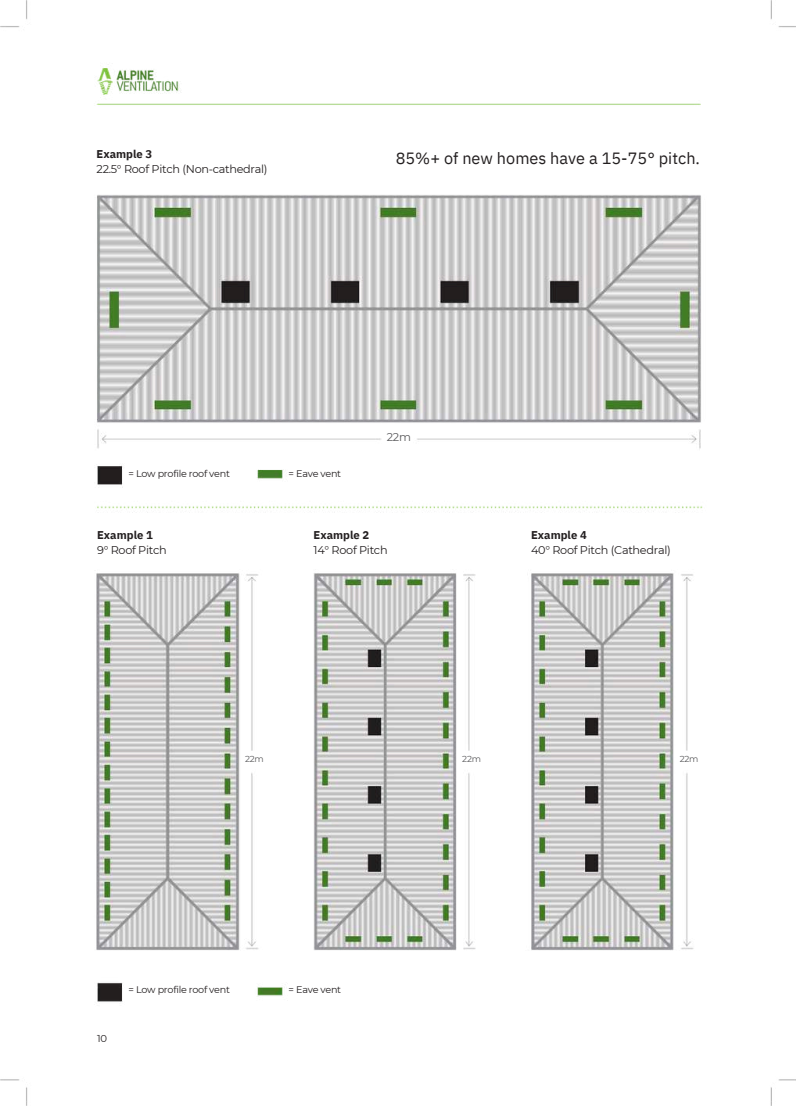
<style>
.page{position:relative;width:796px;height:1106px;background:#fff}
.page>*{position:absolute;margin:0;border:0;box-sizing:border-box;transform-origin:0 0}
.t1{font:16.25px "IBM Plex Sans";color:#231f20}
.t2{font:11.25px "Montserrat";letter-spacing:-.025em;color:#231f20}
.t3{font:700 11.25px "IBM Plex Sans";color:#231f20}
.t4{font:11.25px "Montserrat";color:#58585a}
.t5{font:10px "Montserrat";color:#231f20}
.t6{font:9.62px "Montserrat";letter-spacing:-.025em;color:#231f20}
.t7{font:8.75px "Montserrat";letter-spacing:-.025em;color:#58585a}
</style>
<div class="page">
<img style="left:0;top:0;width:796px;height:1105px">
<p class="t3" style="left:97px;top:146px;width:57px">Example 3</p>
<p class="t2" style="left:97px;top:162px;width:172px">22.5° Roof Pitch (Non-cathedral)</p>
<h1 class="t1" style="left:396px;top:147px;width:306px">85%+ of new homes have a 15-75° pitch.</h1>
<p class="t6" style="left:129px;top:467px;width:103px">= Low profile roof vent</p>
<p class="t3" style="left:97px;top:528px;width:57px">Example 1</p>
<p class="t2" style="left:97px;top:543px;width:71px">9° Roof Pitch</p>
<p class="t6" style="left:289px;top:467px;width:54px">= Eave vent</p>
<p class="t4" style="left:387px;top:430px;width:26px">22m</p>
<p class="t3" style="left:314px;top:528px;width:57px">Example 2</p>
<p class="t2" style="left:314px;top:543px;width:75px">14° Roof Pitch</p>
<p class="t3" style="left:531px;top:528px;width:57px">Example 4</p>
<p class="t2" style="left:531px;top:543px;width:141px">40° Roof Pitch (Cathedral)</p>
<p class="t7" style="left:245px;top:753px;width:20px">22m</p>
<p class="t7" style="left:462px;top:753px;width:20px">22m</p>
<p class="t7" style="left:680px;top:753px;width:20px">22m</p>
<p class="t5" style="left:97px;top:1031px;width:11px">10</p>
<p class="t6" style="left:129px;top:983px;width:103px">= Low profile roof vent</p>
<p class="t6" style="left:289px;top:983px;width:54px">= Eave vent</p>
</div>
